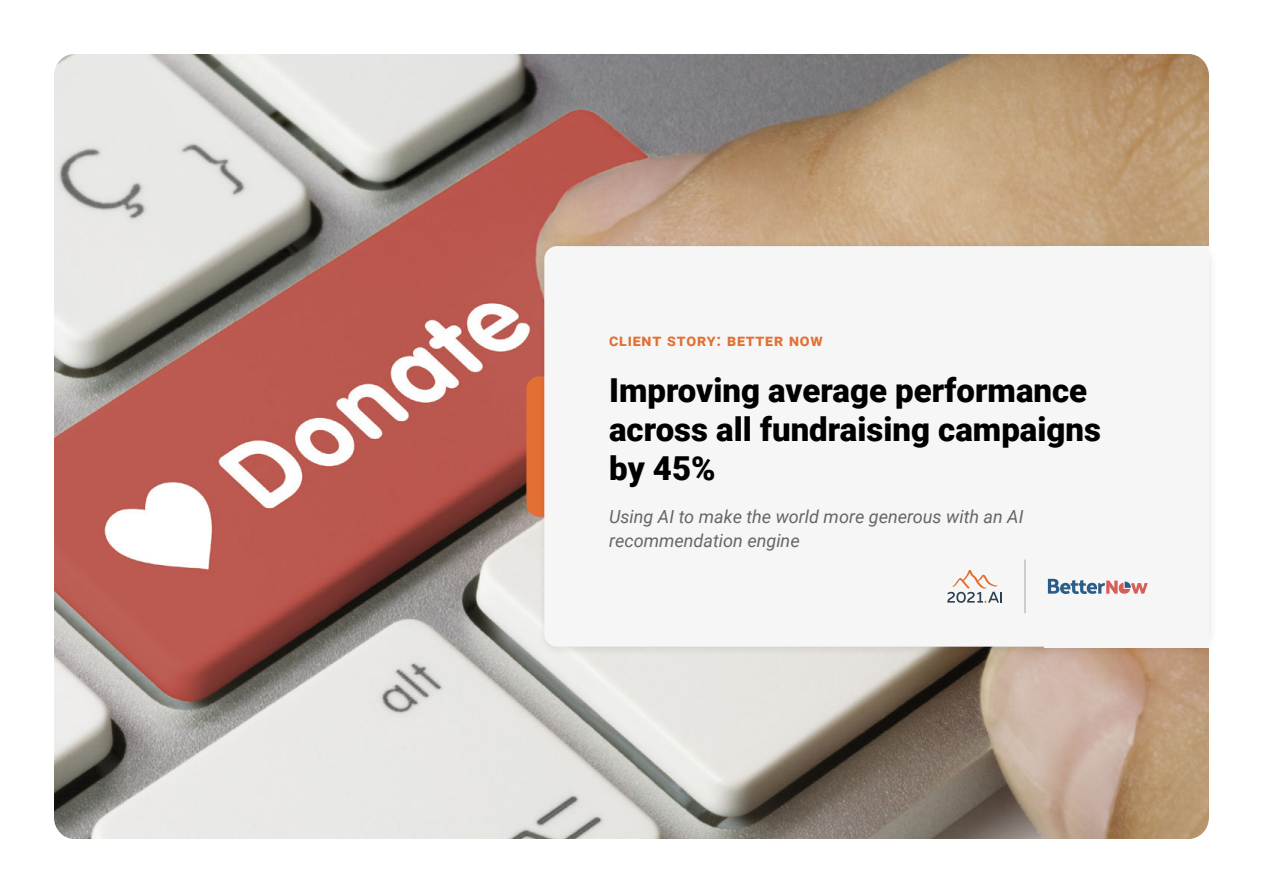
<style>
.page{position:relative;width:1263px;height:893px;background:#fff}
.page>*{position:absolute;margin:0;border:0;box-sizing:border-box;transform-origin:0 0}
.t1{font:900 33px/39px "Roboto";color:#000}
.t2{font:italic 18px/24px "Roboto";color:#666}
.t3{font:700 16.5px "Roboto";color:#e36f32}
</style>
<div class="page">
<img style="left:54px;top:54px;width:1155px;height:785px">
<div style="left:526px;top:376px;width:112px;height:141px;background:#e36f32;border-radius:13px"></div>
<div style="left:537px;top:239px;width:682px;height:418px;background:#000;opacity:.1"></div>
<div style="left:544px;top:246px;width:665px;height:401px;background:#f6f6f6;border-radius:13px"></div>
<div style="left:1044px;top:246px;width:165px;height:401px;background:#f6f6f6"></div>
<svg style="left:947px;top:570px;width:55px;height:33px"></svg>
<hr style="left:1024px;top:559px;width:2px;height:54px;background:#ccc">
<svg style="left:1048px;top:579px;width:100px;height:15px"></svg>
<p class="t3" style="left:609px;top:329px;width:215px">client story: better now</p>
<p class="t1" style="left:609px;top:374px;width:493px">Improving average performance across all fundraising campaigns by 45%</p>
<p class="t2" style="left:609px;top:506px;width:416px">Using AI to make the world more generous with an AI recommendation engine</p>
</div>
